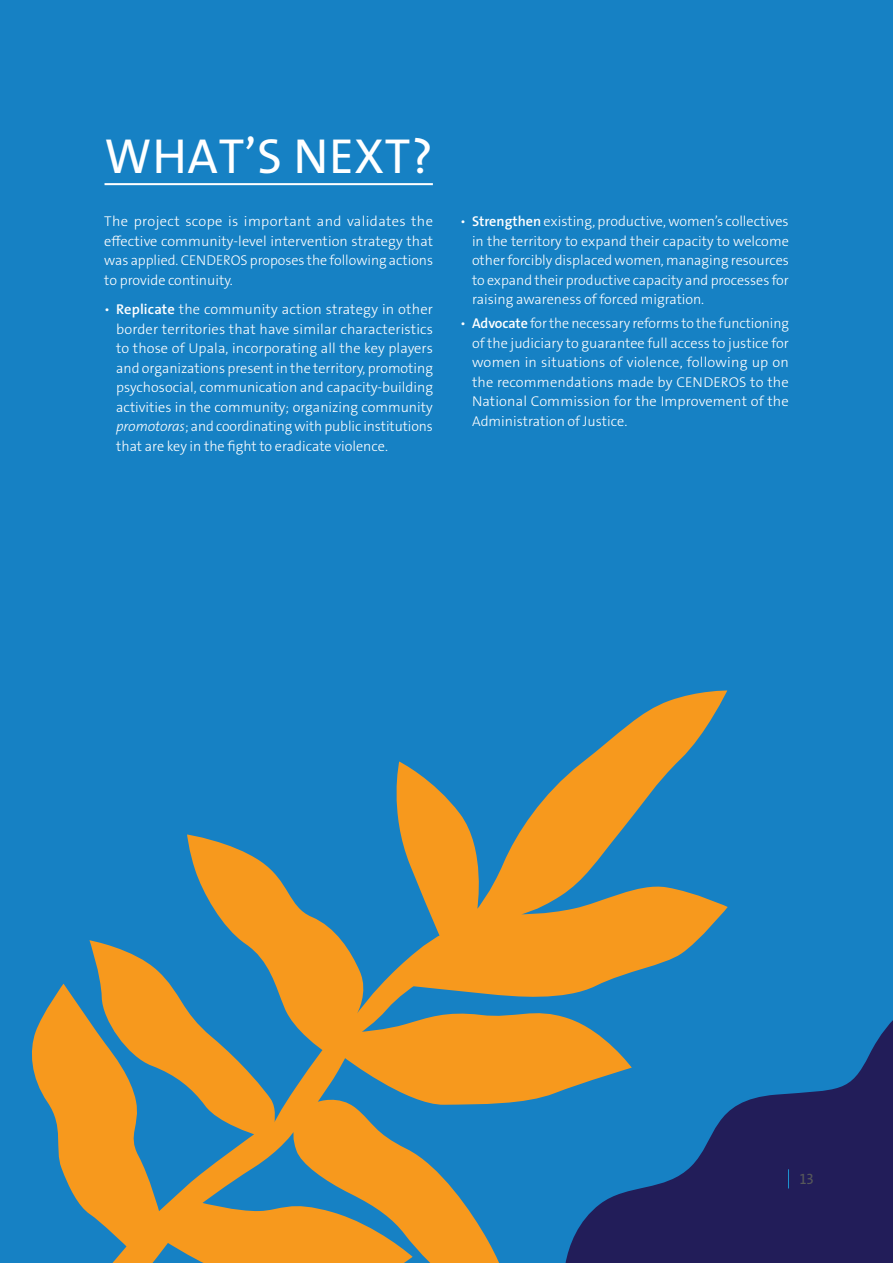
<style>
.page{position:relative;width:893px;height:1263px;background:#1681c4}
.page>*{position:absolute;margin:0;border:0;box-sizing:border-box;transform-origin:0 0}
.t1{font:49.5px "Grundfos The Sans OT 5 R";letter-spacing:.015em;color:#fff}
.t2{font:15px "Grundfos The Sans OT 5 R";color:#57585a}
.t3{font:14.25px/19.5px "Grundfos The Sans OT 3 L";color:#fff;text-align:justify}
.s1{font-family:"Grundfos The Sans OT 6 SB"}
.s2{font-family:"Grundfos The Sans OT 3 L Italic"}
</style>
<div class="page">
<svg style="left:32px;top:690px;width:696px;height:573px"></svg>
<svg style="left:556px;top:986px;width:337px;height:277px"></svg>
<svg style="left:788px;top:1169px;width:1px;height:19px"></svg>
<hr style="left:105px;top:183px;width:328px;height:2px;background:#fff">
<h1 class="t1" style="left:105px;top:124px;width:330px">WHAT’S NEXT?</h1>
<p class="t3" style="left:104px;top:212px;width:330px">The project scope is important and validates the effective community-level intervention strategy that was applied. CENDEROS proposes the following actions to provide continuity.</p>
<p class="t3" style="left:116px;top:300px;width:318px;text-indent:-12px">• <span class="s1">Replicate</span> the community action strategy in other border territories that have similar characteristics to those of Upala, incorporating all the key players and organizations present in the territory, promoting psychosocial, communication and capacity-building activities in the community; organizing community <span class="s2">promotoras</span>; and coordinating with public institutions that are key in the fight to eradicate violence.</p>
<p class="t3" style="left:472px;top:212px;width:318px;text-indent:-12px">• <span class="s1">Strengthen</span> existing, productive, women’s collectives in the territory to expand their capacity to welcome other forcibly displaced women, managing resources to expand their productive capacity and processes for raising awareness of forced migration.</p>
<p class="t3" style="left:472px;top:314px;width:318px;text-indent:-12px">• <span class="s1">Advocate</span> for the necessary reforms to the functioning of the judiciary to guarantee full access to justice for women in situations of violence, following up on the recommendations made by CENDEROS to the National Commission for the Improvement of the Administration of Justice.</p>
<p class="t2" style="left:800px;top:1169px;width:16px">13</p>
</div>
